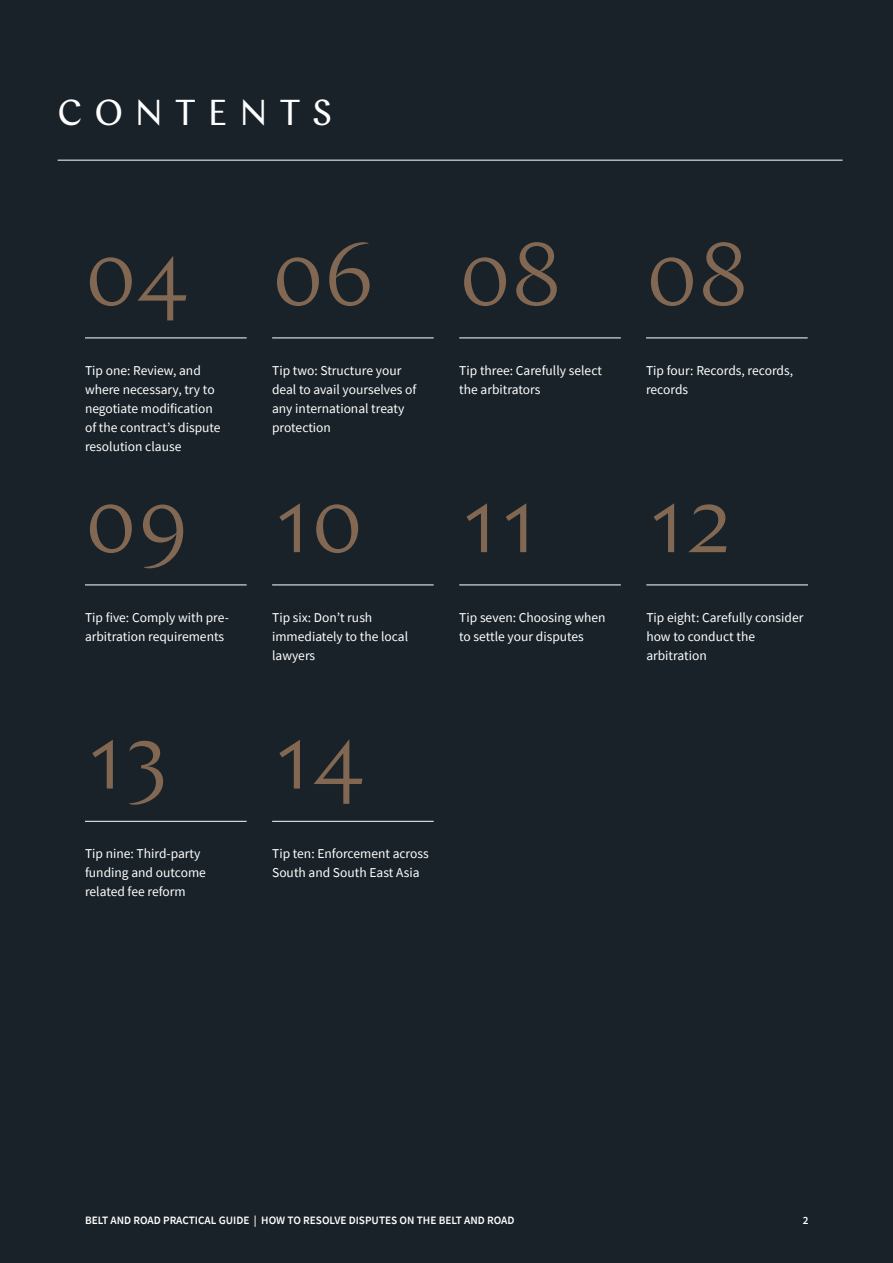
<style>
.page{position:relative;width:893px;height:1263px;background:#192228}
.page>*{position:absolute;margin:0;border:0;box-sizing:border-box;transform-origin:0 0}
.Display_60pt_New{font:300 90px "Chap";color:#826852}
.Headline_18pt_New{font:36px "Chap";letter-spacing:.325em;color:#fff}
.Body_9pt_New{font:13.5px/18.9px "Source Sans Pro";color:#fff}
.Footer_7_5pt_New{font:600 11.25px "Source Sans Pro";color:#fff}
</style>
<div class="page">
<hr style="left:58px;top:160px;width:785px;height:1px;background:#fff">
<hr style="left:85px;top:337px;width:162px;height:1px;background:#fff">
<hr style="left:85px;top:584px;width:162px;height:1px;background:#fff">
<hr style="left:85px;top:821px;width:162px;height:1px;background:#fff">
<hr style="left:459px;top:584px;width:162px;height:1px;background:#fff">
<hr style="left:272px;top:337px;width:162px;height:1px;background:#fff">
<hr style="left:272px;top:584px;width:162px;height:1px;background:#fff">
<hr style="left:272px;top:821px;width:162px;height:1px;background:#fff">
<hr style="left:646px;top:584px;width:162px;height:1px;background:#fff">
<hr style="left:459px;top:337px;width:162px;height:1px;background:#fff">
<hr style="left:646px;top:337px;width:162px;height:1px;background:#fff">
<p class="Headline_18pt_New" style="left:58px;top:90px;width:276px">CONTENTS</p>
<p class="Display_60pt_New" style="left:85px;top:219px;width:104px">04</p>
<p class="Body_9pt_New" style="left:85px;top:361px;width:137px">Tip one: Review, and where necessary, try to negotiate modification of the contract’s dispute resolution clause</p>
<p class="Display_60pt_New" style="left:85px;top:466px;width:105px">09</p>
<p class="Body_9pt_New" style="left:85px;top:608px;width:145px">Tip five: Comply with pre&shy;arbitration requirements</p>
<p class="Display_60pt_New" style="left:85px;top:702px;width:85px">13</p>
<p class="Body_9pt_New" style="left:85px;top:844px;width:122px">Tip nine: Third-party funding and outcome related fee reform</p>
<p class="Display_60pt_New" style="left:272px;top:219px;width:105px">06</p>
<p class="Body_9pt_New" style="left:272px;top:361px;width:146px">Tip two: Structure your deal to avail yourselves of any international treaty protection</p>
<p class="Display_60pt_New" style="left:272px;top:466px;width:92px">10</p>
<p class="Body_9pt_New" style="left:272px;top:608px;width:138px">Tip six: Don’t rush immediately to the local lawyers</p>
<p class="Display_60pt_New" style="left:272px;top:702px;width:93px">14</p>
<p class="Body_9pt_New" style="left:272px;top:844px;width:158px">Tip ten: Enforcement across<br>South and South East Asia</p>
<p class="Display_60pt_New" style="left:459px;top:219px;width:104px">08</p>
<p class="Display_60pt_New" style="left:646px;top:219px;width:104px">08</p>
<p class="Body_9pt_New" style="left:459px;top:361px;width:144px">Tip three: Carefully select the arbitrators</p>
<p class="Body_9pt_New" style="left:646px;top:361px;width:148px">Tip four: Records, records, records</p>
<p class="Display_60pt_New" style="left:459px;top:466px;width:80px">11</p>
<p class="Body_9pt_New" style="left:459px;top:608px;width:148px">Tip seven: Choosing when to settle your disputes</p>
<p class="Display_60pt_New" style="left:646px;top:466px;width:88px">12</p>
<p class="Body_9pt_New" style="left:646px;top:608px;width:159px">Tip eight: Carefully consider how to conduct the arbitration</p>
<p class="Footer_7_5pt_New" style="left:85px;top:1213px;width:431px">BELT AND ROAD PRACTICAL GUIDE | HOW TO RESOLVE DISPUTES ON THE BELT AND ROAD</p>
<p class="Footer_7_5pt_New" style="left:803px;top:1213px;width:7px">2</p>
</div>
